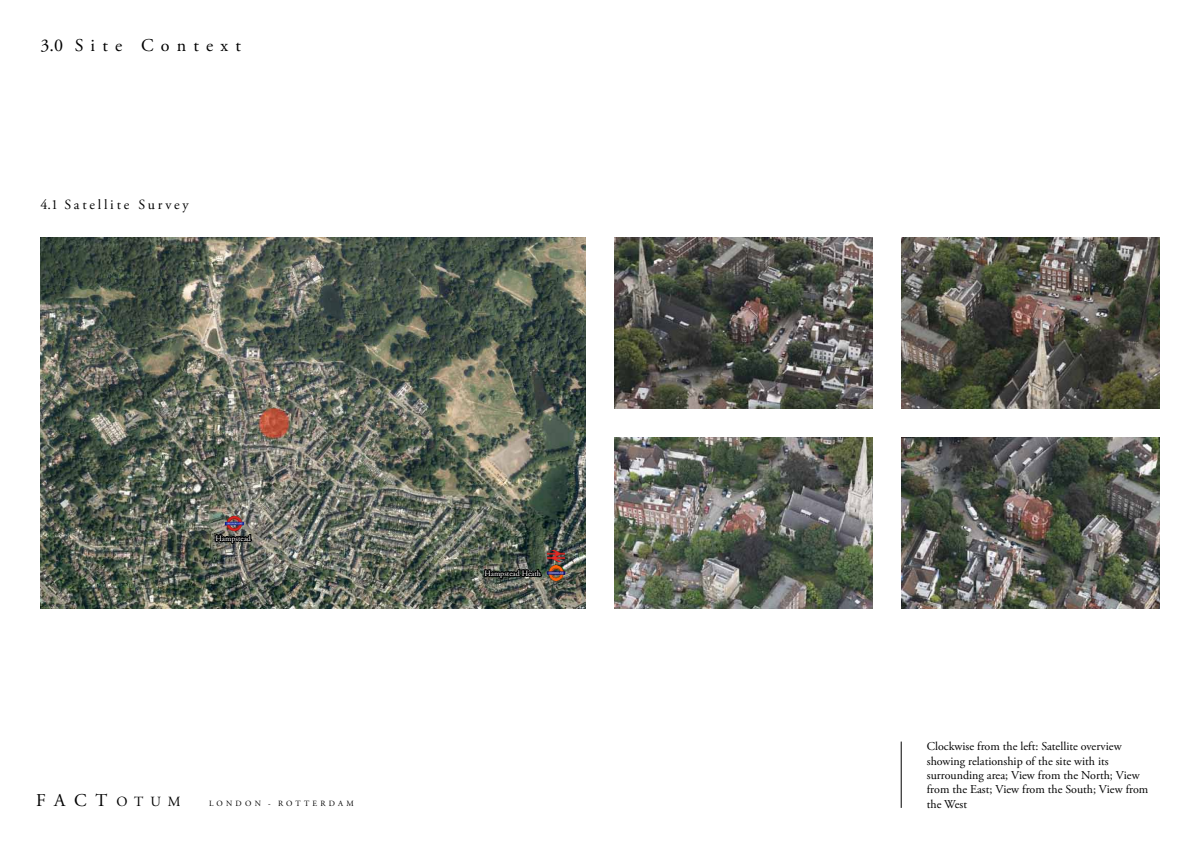
<style>
.page{position:relative;width:1191px;height:842px;background:#fff}
.page>*{position:absolute;margin:0;border:0;box-sizing:border-box;transform-origin:0 0}
.t1{font:18px "Adobe Garamond Pro";letter-spacing:.4em;color:#000}
.t2{font:14px "Adobe Garamond Pro";letter-spacing:.2em;color:#000}
.t3{font:12px/14.4px "Adobe Garamond Pro";color:#000}
.t4{font:8px "Adobe Garamond Pro";color:#fff}
.t5{font:8px "Adobe Garamond Pro";letter-spacing:.4em;color:#000}
.s1{font-size:14px}
</style>
<div class="page">
<hr style="left:901px;top:741px;width:1px;height:67px;background:#000">
<img style="left:901px;top:237px;width:258px;height:172px">
<img style="left:614px;top:237px;width:258px;height:172px">
<img style="left:614px;top:437px;width:258px;height:171px">
<img style="left:901px;top:437px;width:258px;height:171px">
<img style="left:41px;top:237px;width:545px;height:371px">
<svg style="left:214px;top:526px;width:38px;height:23px"></svg>
<svg style="left:482px;top:561px;width:60px;height:23px"></svg>
<img style="left:548px;top:551px;width:16px;height:10px">
<img style="left:547px;top:566px;width:18px;height:14px">
<img style="left:225px;top:516px;width:18px;height:15px">
<h1 class="t1" style="left:41px;top:34px;width:202px">3.0 Site Context</h1>
<p class="t2" style="left:41px;top:196px;width:150px">4.1 Satellite Survey</p>
<p class="t4" style="left:215px;top:533px;width:37px">Hampstead</p>
<h1 class="t1" style="left:36px;top:789px;width:146px">FACT <span class="s1">OTUM</span></h1>
<p class="t5" style="left:209px;top:799px;width:146px">LONDON - ROTTERDAM</p>
<p class="t4" style="left:484px;top:568px;width:58px">Hampstead Heath</p>
<p class="t3" style="left:926px;top:740px;width:223px">Clockwise from the left: Satellite overview showing relationship of the site with its surrounding area; View from the North; View from the East; View from the South; View from the West</p>
</div>
